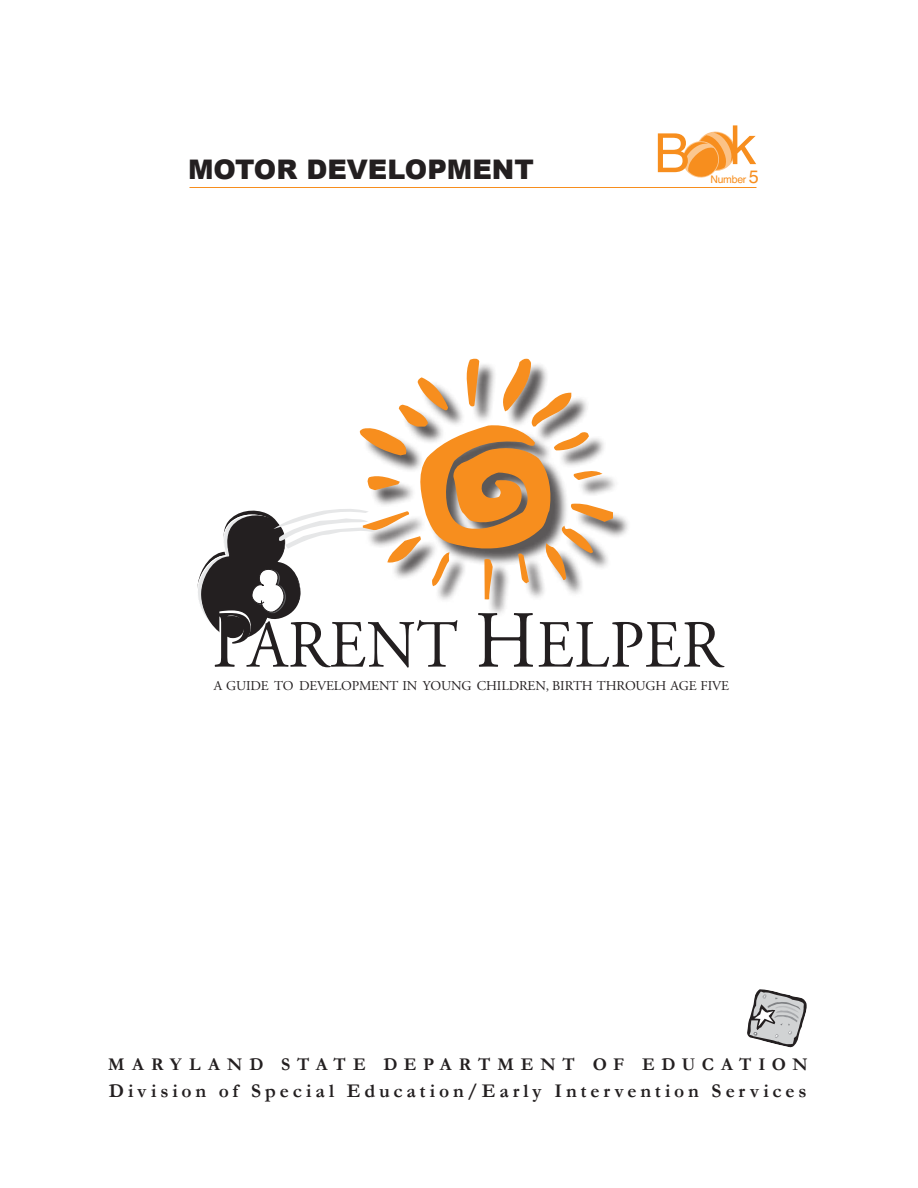
<style>
.page{position:relative;width:918px;height:1188px;background:#fff}
.page>*{position:absolute;margin:0;border:0;box-sizing:border-box;transform-origin:0 0}
.t1{font:67.35px "Adobe Garamond Pro";letter-spacing:.01em;color:#231f20;scale:.94 1}
.t2{font:54px "Helvetica";color:#f78e1e}
.t3{font:900 27px "Arial";color:#231f20}
.t4{font:700 19.5px "Garamond";letter-spacing:.2em;color:#231f20}
.t5{font:700 18px "Garamond";letter-spacing:.375em;color:#231f20}
.t6{font:13.5px "Adobe Garamond Pro";letter-spacing:-.015em;color:#231f20}
.t7{font:10.5px "Helvetica";letter-spacing:-.025em;color:#f78e1e}
.s1{font-size:18px}
.s2{font-family:"Adobe Garamond";font-size:80.7px;color:#fff}
.s3{font-size:80.7px}
</style>
<div class="page">
<div style="left:363px;top:362px;width:268px;height:255px;background:#231f20;opacity:.75"></div>
<svg style="left:682px;top:131px;width:54px;height:47px"></svg>
<hr style="left:190px;top:187px;width:567px;height:1px;background:#f78e1e">
<svg style="left:197px;top:359px;width:415px;height:280px"></svg>
<svg style="left:747px;top:989px;width:60px;height:59px"></svg>
<h2 class="t2" style="left:654px;top:108px;width:104px">B k</h2>
<h3 class="t3" style="left:188px;top:154px;width:347px">MOTOR DEVELOPMENT</h3>
<p class="t7" style="left:710px;top:171px;width:50px">Number <span class="s1">5</span></p>
<h1 class="t1" style="left:214px;top:605px;width:543px"><span class="s2">P</span>ARENT <span class="s3">H</span>ELPER</h1>
<p class="t6" style="left:214px;top:678px;width:517px">A GUIDE TO DEVELOPMENT IN YOUNG CHILDREN, BIRTH THROUGH AGE FIVE</p>
<h3 class="t5" style="left:108px;top:1054px;width:701px">MARYLAND STATE DEPARTMENT OF EDUCATION</h3>
<h3 class="t4" style="left:109px;top:1079px;width:699px">Division of Special Education/Early Intervention Services</h3>
</div>
